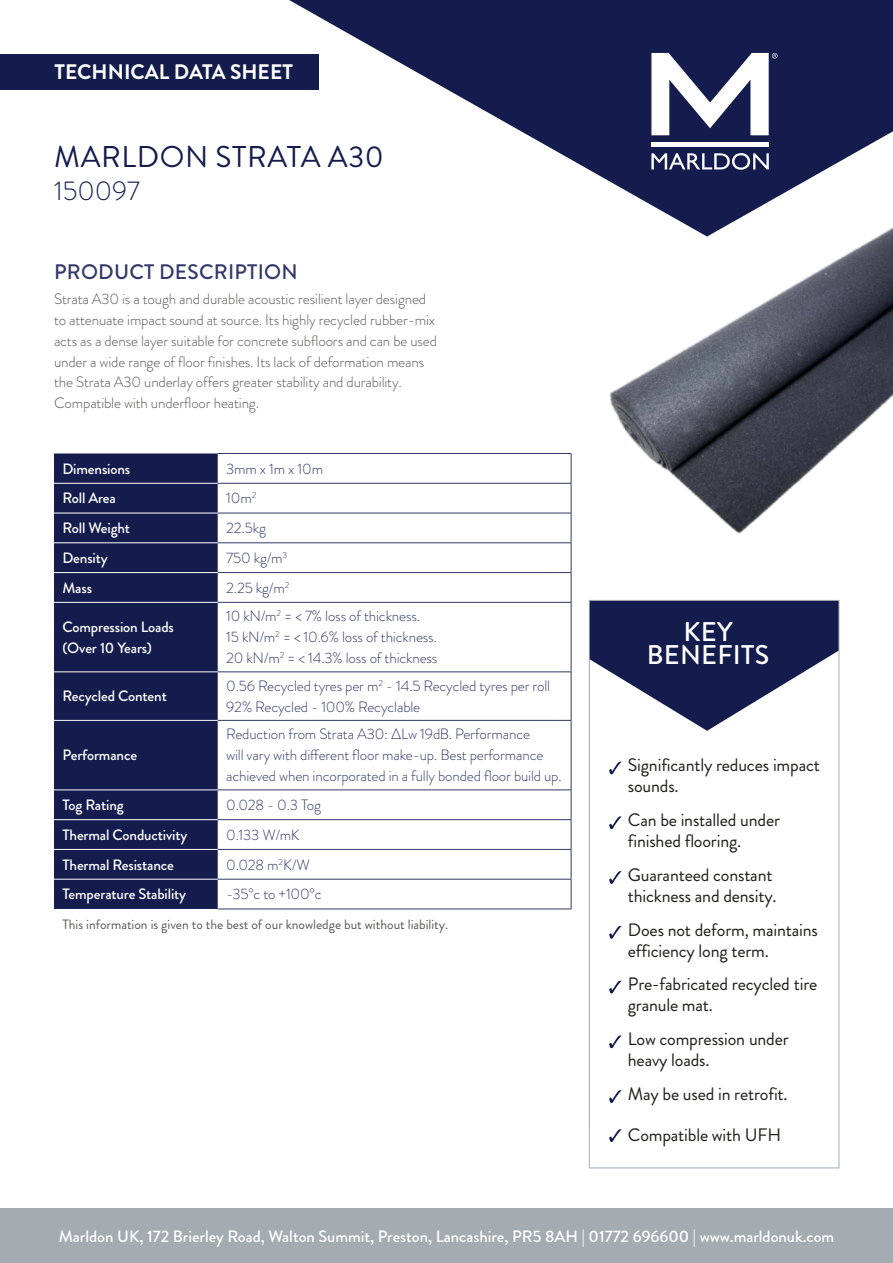
<style>
.page{position:relative;width:893px;height:1263px;background:#fff}
.page>*{position:absolute;margin:0;border:0;box-sizing:border-box;transform-origin:0 0}
.t1{font:30px "Brandon Grotesque";letter-spacing:.02em;color:#141c4d}
.t2{font:500 27px/23.4px "Brandon Grotesque";letter-spacing:.01em;color:#fff;text-align:center}
.t3{font:300 27px "Brandon Grotesque";color:#141c4d}
.t4{font:700 21px "Brandon Grotesque";color:#fff}
.t5{font:500 21px "Brandon Grotesque";letter-spacing:.01em;color:#323869}
.t6{font:18px/21px "Brandon Grotesque";letter-spacing:-.01em;color:#1d1d1b}
.t7{font:500 16.5px "Brandon Grotesque";color:#fff}
.t8{font:300 15px/21px "Brandon Grotesque";letter-spacing:-.01em;color:#323869}
.t9{font:300 15px/20.7px "Brandon Grotesque";letter-spacing:-.01em;color:#575756}
.t10{font:500 15px/21px "Brandon Grotesque";letter-spacing:-.01em;color:#fff}
.t11{font:13.5px "Brandon Grotesque";color:#575756}
</style>
<div class="page">
<svg style="left:289px;top:0;width:604px;height:135px;fill:#141c4d"></svg>
<div style="left:0;top:54px;width:319px;height:35px;background:#141c4d"></div>
<svg style="left:651px;top:53px;width:126px;height:18px"></svg>
<svg style="left:591px;top:650px;width:246px;height:480px"></svg>
<div style="left:54px;top:453px;width:164px;height:456px;background:#141c4d"></div>
<hr style="left:218px;top:453px;width:353px;height:1px;background:#323869">
<hr style="left:218px;top:483px;width:353px;height:1px;background:#323869">
<hr style="left:218px;top:513px;width:353px;height:1px;background:#323869">
<hr style="left:218px;top:542px;width:353px;height:1px;background:#323869">
<hr style="left:218px;top:572px;width:353px;height:1px;background:#323869">
<hr style="left:218px;top:602px;width:353px;height:1px;background:#323869">
<hr style="left:571px;top:602px;width:1px;height:70px;background:#323869">
<hr style="left:218px;top:672px;width:353px;height:1px;background:#323869">
<hr style="left:571px;top:672px;width:1px;height:48px;background:#323869">
<hr style="left:218px;top:720px;width:353px;height:1px;background:#323869">
<hr style="left:571px;top:720px;width:1px;height:70px;background:#323869">
<hr style="left:218px;top:790px;width:353px;height:1px;background:#323869">
<hr style="left:218px;top:819px;width:353px;height:1px;background:#323869">
<hr style="left:218px;top:849px;width:353px;height:1px;background:#323869">
<svg style="left:571px;top:790px;width:1px;height:89px"></svg>
<hr style="left:218px;top:879px;width:353px;height:1px;background:#323869">
<hr style="left:571px;top:879px;width:1px;height:30px;background:#323869">
<hr style="left:218px;top:909px;width:353px;height:1px;background:#323869">
<hr style="left:54px;top:483px;width:164px;height:1px;background:#fff">
<hr style="left:54px;top:513px;width:164px;height:1px;background:#fff">
<hr style="left:54px;top:542px;width:164px;height:1px;background:#fff">
<hr style="left:54px;top:572px;width:164px;height:1px;background:#fff">
<hr style="left:54px;top:602px;width:164px;height:1px;background:#fff">
<hr style="left:54px;top:672px;width:164px;height:1px;background:#fff">
<hr style="left:54px;top:819px;width:164px;height:1px;background:#fff">
<hr style="left:54px;top:849px;width:164px;height:1px;background:#fff">
<hr style="left:54px;top:879px;width:164px;height:1px;background:#fff">
<hr style="left:54px;top:720px;width:164px;height:1px;background:#fff">
<hr style="left:54px;top:790px;width:164px;height:1px;background:#fff">
<img style="left:527px;top:71px;width:366px;height:579px">
<div style="left:0;top:1209px;width:893px;height:54px;background:#a4acb1"></div>
<svg style="left:609px;top:761px;width:12px;height:13px"></svg>
<svg style="left:609px;top:816px;width:12px;height:13px"></svg>
<svg style="left:609px;top:871px;width:12px;height:13px"></svg>
<svg style="left:609px;top:926px;width:12px;height:13px"></svg>
<svg style="left:609px;top:980px;width:12px;height:13px"></svg>
<svg style="left:609px;top:1035px;width:12px;height:13px"></svg>
<svg style="left:609px;top:1090px;width:12px;height:13px"></svg>
<svg style="left:609px;top:1129px;width:12px;height:13px"></svg>
<p class="t4" style="left:54px;top:57px;width:240px">TECHNICAL DATA SHEET</p>
<p class="t1" style="left:54px;top:136px;width:331px">MARLDON STRATA A30</p>
<p class="t3" style="left:54px;top:172px;width:87px">150097</p>
<p class="t5" style="left:54px;top:257px;width:245px">PRODUCT DESCRIPTION</p>
<p class="t9" style="left:54px;top:289px;width:385px">Strata A30 is a tough and durable acoustic resilient layer designed to attenuate impact sound at source. Its highly recycled rubber-mix acts as a dense layer suitable for concrete subfloors and can be used under a wide range of floor finishes. Its lack of deformation means the Strata A30 underlay offers greater stability and durability.</p>
<p class="t9" style="left:54px;top:393px;width:207px">Compatible with underfloor heating.</p>
<p class="t10" style="left:63px;top:458px;width:69px">Dimensions</p>
<p class="t8" style="left:226px;top:458px;width:98px">3mm x 1m x 10m</p>
<p class="t10" style="left:63px;top:488px;width:55px">Roll Area</p>
<p class="t8" style="left:226px;top:488px;width:32px">10m<sup>2</sup></p>
<p class="t10" style="left:63px;top:518px;width:69px">Roll Weight</p>
<p class="t8" style="left:226px;top:518px;width:41px">22.5kg</p>
<p class="t10" style="left:63px;top:547px;width:47px">Density</p>
<p class="t8" style="left:226px;top:547px;width:63px">750 kg/m<sup>3</sup></p>
<p class="t10" style="left:63px;top:577px;width:31px">Mass</p>
<p class="t8" style="left:226px;top:577px;width:65px">2.25 kg/m<sup>2</sup></p>
<p class="t10" style="left:63px;top:616px;width:113px">Compression Loads (Over 10 Years)</p>
<p class="t8" style="left:226px;top:606px;width:195px">10 kN/m<sup>2</sup> = &lt; 7% loss of thickness.</p>
<p class="t8" style="left:226px;top:627px;width:212px">15 kN/m<sup>2</sup> = &lt; 10.6% loss of thickness.</p>
<p class="t8" style="left:226px;top:648px;width:213px">20 kN/m<sup>2</sup> = &lt; 14.3% loss of thickness</p>
<p class="t10" style="left:63px;top:686px;width:106px">Recycled Content</p>
<p class="t10" style="left:63px;top:745px;width:76px">Performance</p>
<p class="t8" style="left:226px;top:675px;width:325px">0.56 Recycled tyres per m<sup>2</sup> - 14.5 Recycled tyres per roll</p>
<p class="t8" style="left:226px;top:696px;width:196px">92% Recycled - 100% Recyclable</p>
<p class="t8" style="left:226px;top:724px;width:337px">Reduction from Strata A30: ΔLw 19dB. Performance<br>will vary with different floor make-up. Best performance achieved when incorporated in a fully bonded floor build up.</p>
<p class="t10" style="left:63px;top:795px;width:63px">Tog Rating</p>
<p class="t8" style="left:226px;top:794px;width:96px">0.028 - 0.3 Tog</p>
<p class="t10" style="left:63px;top:824px;width:126px">Thermal Conductivity</p>
<p class="t8" style="left:226px;top:824px;width:75px">0.133 W/mK</p>
<p class="t10" style="left:63px;top:854px;width:113px">Thermal Resistance</p>
<p class="t8" style="left:226px;top:854px;width:85px">0.028 m<sup>2</sup>K/W</p>
<p class="t10" style="left:63px;top:884px;width:125px">Temperature Stability</p>
<p class="t8" style="left:226px;top:884px;width:97px">-35°c to +100°c</p>
<p class="t11" style="left:63px;top:915px;width:387px">This information is given to the best of our knowledge but without liability.</p>
<p class="t2" style="left:647px;top:620px;width:124px">KEY<br>BENEFITS</p>
<p class="t6" style="left:628px;top:755px;width:194px">Significantly reduces impact sounds.</p>
<p class="t6" style="left:628px;top:810px;width:154px">Can be installed under finished flooring.</p>
<p class="t6" style="left:628px;top:864px;width:150px">Guaranteed constant thickness and density.</p>
<p class="t6" style="left:628px;top:919px;width:192px">Does not deform, maintains efficiency long term.</p>
<p class="t6" style="left:628px;top:974px;width:191px">Pre-fabricated recycled tire granule mat.</p>
<p class="t6" style="left:628px;top:1029px;width:162px">Low compression under heavy loads.</p>
<p class="t6" style="left:628px;top:1083px;width:161px">May be used in retrofit.</p>
<p class="t6" style="left:628px;top:1125px;width:155px">Compatible with UFH</p>
<p class="t7" style="left:59px;top:1225px;width:777px">Marldon UK, 172 Brierley Road, Walton Summit, Preston, Lancashire, PR5 8AH | 01772 696600 | www.marldonuk.com</p>
</div>
